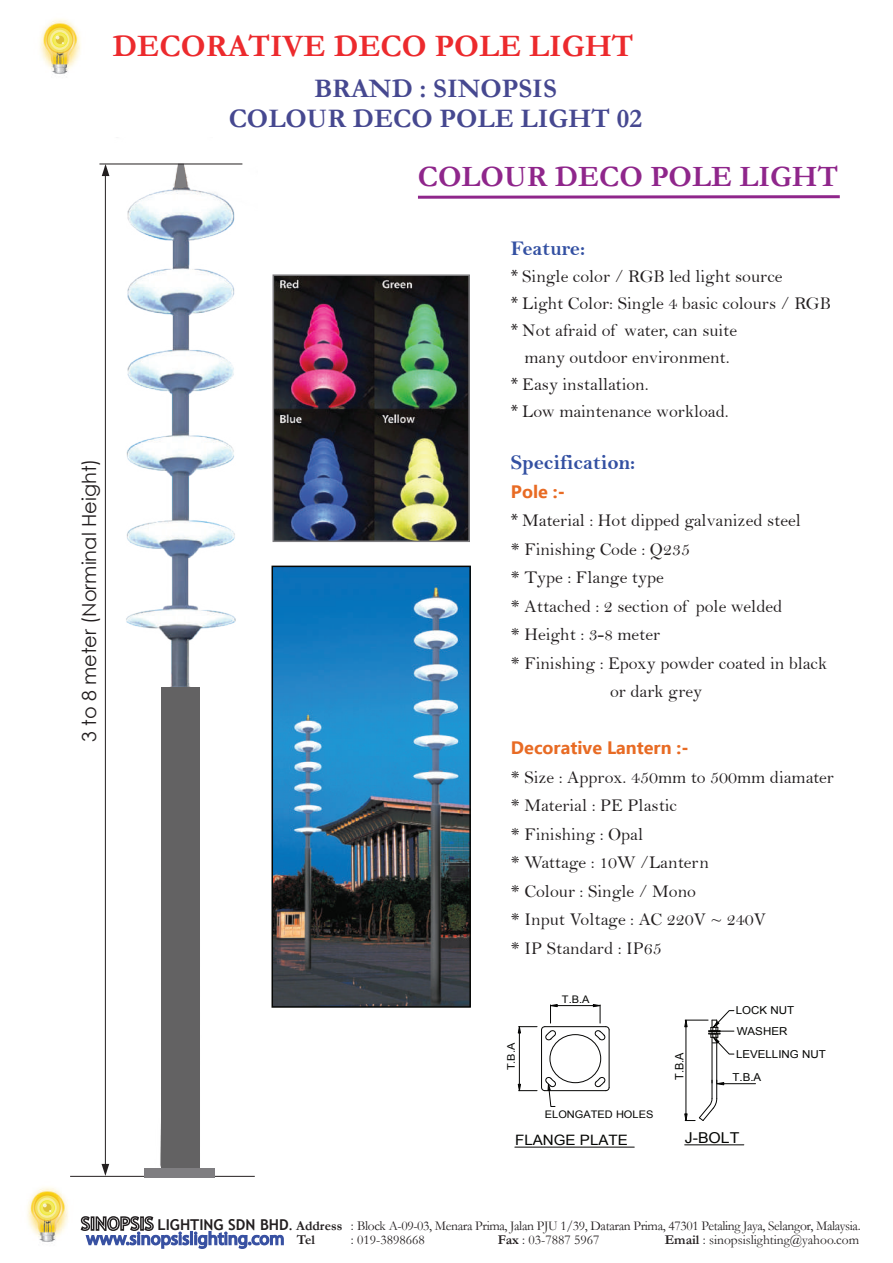
<style>
.page{position:relative;width:893px;height:1263px;background:#fff}
.page>*{position:absolute;margin:0;border:0;box-sizing:border-box;transform-origin:0 0}
.t1{font:700 31.5px "Garamond";color:#ec2a2d}
.t2{font:700 29.7px "Garamond";color:#8f268b}
.t3{font:700 27px/30px "Garamond";color:#464890;text-align:center}
.t4{font:21px "Bell MT Bold";color:#3350a2}
.t5{font:19.5px "Century Gothic";color:#231f20}
.t6{font:18px/28.5px "Bell";color:#231f20}
.t7{font:700 18px "Ebrima";color:#e86b24}
.t8{font:15px "Arial";color:#040503;scale:1.06 1}
.t9{font:14.4px "Arial";color:#040503;scale:1.06 1}
.t10{font:13.5px/13.5px "Garamond";letter-spacing:-.025em;color:#231f20}
.t11{font:13.5px "Garamond";color:#231f20}
.t12{font:11.55px "Arial";color:#040503;scale:.95 1}
.t13{font:10.95px "Arial";color:#040503;scale:1.06 1}
.t14{font:10.5px "Arial";color:#040503;scale:1.06 1}
.s1{font-family:"Myriad Pro"}
.s2{font-family:"Trebuchet MS";font-weight:700;font-size:15px}
.s3{font-weight:700;font-size:14.25px}
.s4{font-weight:700}
</style>
<div class="page">
<img style="left:27px;top:1187px;width:42px;height:55px">
<svg style="left:34px;top:1194px;width:27px;height:27px"></svg>
<svg style="left:35px;top:1195px;width:25px;height:25px"></svg>
<svg style="left:37px;top:1197px;width:20px;height:21px"></svg>
<svg style="left:39px;top:1200px;width:16px;height:15px"></svg>
<svg style="left:41px;top:1201px;width:13px;height:13px"></svg>
<svg style="left:43px;top:1203px;width:8px;height:9px"></svg>
<svg style="left:80px;top:1216px;width:204px;height:33px"></svg>
<svg style="left:418px;top:195px;width:422px;height:4px;background:#aa5ba7"></svg>
<img style="left:40px;top:19px;width:41px;height:55px">
<svg style="left:46px;top:26px;width:27px;height:27px"></svg>
<svg style="left:48px;top:28px;width:24px;height:24px"></svg>
<svg style="left:50px;top:30px;width:19px;height:20px"></svg>
<svg style="left:52px;top:32px;width:16px;height:16px"></svg>
<svg style="left:53px;top:33px;width:14px;height:14px"></svg>
<svg style="left:56px;top:36px;width:8px;height:8px"></svg>
<img style="left:275px;top:569px;width:193px;height:436px">
<img style="left:275px;top:277px;width:192px;height:262px">
<img style="left:115px;top:163px;width:128px;height:1008px">
<div style="left:272px;top:566px;width:199px;height:442px;border:2px solid #060705"></div>
<svg style="left:175px;top:165px;width:12px;height:23px"></svg>
<div style="left:272px;top:274px;width:198px;height:268px;border:2px solid #7f7e81"></div>
<hr style="left:716px;top:1037px;width:1px;height:61px;background:#050504">
<hr style="left:712px;top:1037px;width:1px;height:61px;background:#050504">
<hr style="left:685px;top:1144px;width:59px;height:1px;background:#050504">
<hr style="left:724px;top:1083px;width:31px;height:1px;background:#050504">
<svg style="left:712px;top:1080px;width:12px;height:5px"></svg>
<hr style="left:686px;top:1027px;width:1px;height:87px;background:#050504">
<svg style="left:684px;top:1010px;width:50px;height:44px"></svg>
<svg style="left:684px;top:1098px;width:33px;height:24px"></svg>
<div style="left:550px;top:1034px;width:51px;height:49px;border:1px solid #050504;border-radius:50%"></div>
<hr style="left:545px;top:1026px;width:61px;height:1px;background:#050504">
<hr style="left:609px;top:1030px;width:1px;height:57px;background:#050504">
<hr style="left:545px;top:1090px;width:61px;height:1px;background:#050504">
<hr style="left:541px;top:1030px;width:1px;height:57px;background:#050504">
<svg style="left:595px;top:1077px;width:14px;height:14px"></svg>
<hr style="left:515px;top:1147px;width:119px;height:1px;background:#050504">
<hr style="left:557px;top:1005px;width:36px;height:1px;background:#050504">
<svg style="left:593px;top:1004px;width:16px;height:36px"></svg>
<hr style="left:519px;top:1033px;width:1px;height:51px;background:#050504">
<svg style="left:518px;top:1004px;width:39px;height:36px"></svg>
<svg style="left:518px;top:1077px;width:38px;height:30px"></svg>
<hr style="left:70px;top:1176px;width:185px;height:1px;background:#231f20">
<svg style="left:102px;top:1164px;width:7px;height:12px"></svg>
<hr style="left:105px;top:166px;width:1px;height:1004px;background:#231f20">
<hr style="left:99px;top:164px;width:143px;height:1px;background:#231f20">
<div style="left:145px;top:1168px;width:70px;height:9px;background:#7f7e81"></div>
<div style="left:161px;top:687px;width:39px;height:480px;background:#636263"></div>
<svg style="left:102px;top:164px;width:7px;height:12px"></svg>
<h1 class="t1" style="left:113px;top:25px;width:523px">DECORATIVE DECO POLE LIGHT</h1>
<h3 class="t3" style="left:229px;top:74px;width:415px">BRAND : SINOPSIS<br>COLOUR DECO POLE LIGHT 02</h3>
<h2 class="t2" style="left:418px;top:156px;width:422px">COLOUR DECO POLE LIGHT</h2>
<p class="t5" style="left:75px;top:742px;width:285px;rotate:-90deg">3 to 8 meter (Norminal Height)</p>
<p class="t4" style="left:511px;top:236px;width:76px">Feature:</p>
<p class="t6" style="left:511px;top:262px;width:273px"><span class="s1">*</span> Single color / RGB led light source</p>
<p class="t6" style="left:511px;top:289px;width:321px"><span class="s1">*</span> Light Color: Single 4 basic colours / RGB</p>
<p class="t6" style="left:511px;top:316px;width:228px"><span class="s1">*</span> Not afraid of water, can suite</p>
<p class="t6" style="left:524px;top:343px;width:207px">many outdoor environment.</p>
<p class="t6" style="left:511px;top:370px;width:139px"><span class="s1">*</span> Easy installation.</p>
<p class="t6" style="left:511px;top:397px;width:219px"><span class="s1">*</span> Low maintenance workload.</p>
<p class="t4" style="left:511px;top:450px;width:126px">Specification:</p>
<p class="t7" style="left:511px;top:478px;width:56px">Pole :-</p>
<p class="t6" style="left:511px;top:506px;width:291px"><span class="s1">*</span> Material : Hot dipped galvanized steel</p>
<p class="t6" style="left:511px;top:535px;width:181px">* Finishing Code : Q235</p>
<p class="t6" style="left:511px;top:563px;width:154px">* Type : Flange type</p>
<p class="t6" style="left:511px;top:592px;width:273px">* Attached : 2 section of pole welded</p>
<p class="t6" style="left:511px;top:620px;width:151px">* Height : 3-8 meter</p>
<p class="t6" style="left:511px;top:649px;width:318px">* Finishing : Epoxy powder coated in black</p>
<p class="t6" style="left:610px;top:677px;width:94px">or dark grey</p>
<p class="t7" style="left:511px;top:735px;width:179px">Decorative Lantern :-</p>
<p class="t6" style="left:511px;top:763px;width:325px">* Size : Approx. 450mm to 500mm diamater * Material : PE Plastic<br>* Finishing : Opal<br>* Wattage : 10W /Lantern<br>* Colour : Single / Mono<br>* Input Voltage : AC 220V ~ 240V<br>* IP Standard : IP65</p>
<p class="t14" style="left:504px;top:1070px;width:28px;rotate:-90deg">T.B.A</p>
<p class="t14" style="left:562px;top:993px;width:28px">T.B.A</p>
<p class="t14" style="left:545px;top:1107px;width:104px">ELONGATED HOLES</p>
<p class="t9" style="left:515px;top:1131px;width:108px">FLANGE PLATE</p>
<p class="t12" style="left:672px;top:1080px;width:30px;rotate:-90deg">T.B.A</p>
<p class="t13" style="left:736px;top:1003px;width:57px">LOCK NUT</p>
<p class="t13" style="left:736px;top:1047px;width:86px">LEVELLING NUT</p>
<p class="t13" style="left:737px;top:1024px;width:49px">WASHER</p>
<p class="t13" style="left:732px;top:1070px;width:29px">T.B.A</p>
<p class="t8" style="left:685px;top:1128px;width:53px">J-BOLT</p>
<p class="t10" style="left:351px;top:1219px;width:511px;text-indent:-193px"><span class="s2">LIGHTING SDN BHD</span><span class="s3">.</span> <span class="s4">Address</span> : Block A-09-03, Menara Prima, Jalan PJU 1/39, Dataran Prima, 47301 Petaling Jaya, Selangor, Malaysia. : 019-3898668</p>
<p class="t11" style="left:498px;top:1230px;width:103px"><span class="s4">Fax</span> : 03-7887 5967</p>
<p class="t11" style="left:665px;top:1230px;width:196px"><span class="s4">Email</span> : sinopsislighting@yahoo.com</p>
</div>
